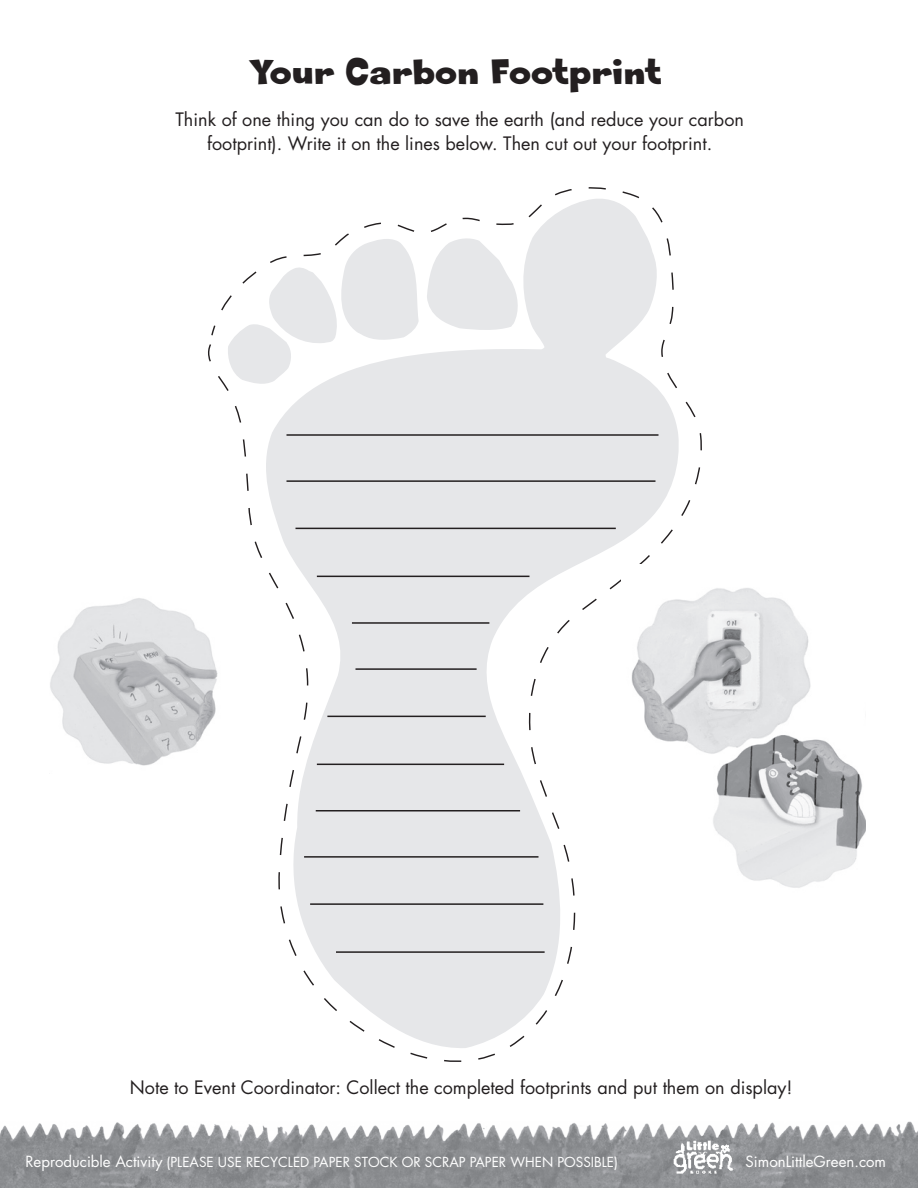
<style>
.page{position:relative;width:918px;height:1188px;background:#fff}
.page>*{position:absolute;margin:0;border:0;box-sizing:border-box;transform-origin:0 0}
.t1{font:37.5px "Sneakerhead BTN";color:#231f20}
.t2{font:18px/24px "Futura";color:#231f20;text-align:center}
.t3{font:15px "Futura";color:#fff}
.t4{font:13.5px "Futura";color:#fff}
.s1{font-size:13.5px}
</style>
<div class="page">
<img style="left:0;top:1122px;width:918px;height:66px">
<img style="left:670px;top:1140px;width:65px;height:36px">
<svg style="left:208px;top:187px;width:494px;height:875px"></svg>
<hr style="left:286px;top:434px;width:372px;height:2px;background:#231f20">
<hr style="left:352px;top:622px;width:137px;height:2px;background:#231f20">
<hr style="left:316px;top:810px;width:204px;height:2px;background:#231f20">
<hr style="left:286px;top:480px;width:370px;height:2px;background:#231f20">
<hr style="left:356px;top:668px;width:121px;height:2px;background:#231f20">
<hr style="left:304px;top:856px;width:235px;height:2px;background:#231f20">
<hr style="left:296px;top:528px;width:320px;height:1px;background:#231f20">
<hr style="left:327px;top:716px;width:159px;height:1px;background:#231f20">
<hr style="left:310px;top:903px;width:233px;height:2px;background:#231f20">
<hr style="left:317px;top:576px;width:213px;height:1px;background:#231f20">
<hr style="left:317px;top:764px;width:187px;height:1px;background:#231f20">
<hr style="left:336px;top:951px;width:209px;height:2px;background:#231f20">
<img style="left:621px;top:565px;width:245px;height:345px">
<img style="left:50px;top:593px;width:176px;height:181px">
<h1 class="t1" style="left:251px;top:49px;width:413px">Your Carbon Footprint</h1>
<p class="t2" style="left:176px;top:108px;width:570px">Think of one thing you can do to save the earth (and reduce your carbon footprint). Write it on the lines below. Then cut out your footprint.</p>
<p class="t2" style="left:130px;top:1076px;width:664px">Note to Event Coordinator: Collect the completed footprints and put them on display!</p>
<p class="t3" style="left:26px;top:1152px;width:166px">Reproducible Activity <span class="s1">(PLEASE</span></p>
<p class="t4" style="left:218px;top:1153px;width:146px">USE RECYCLED PAPER STO</p>
<p class="t4" style="left:380px;top:1153px;width:193px">CK OR SCRAP PAPER WHEN POSSI</p>
<p class="t4" style="left:594px;top:1153px;width:25px">BLE)</p>
<p class="t3" style="left:746px;top:1152px;width:142px">SimonLittleGreen.com</p>
</div>
